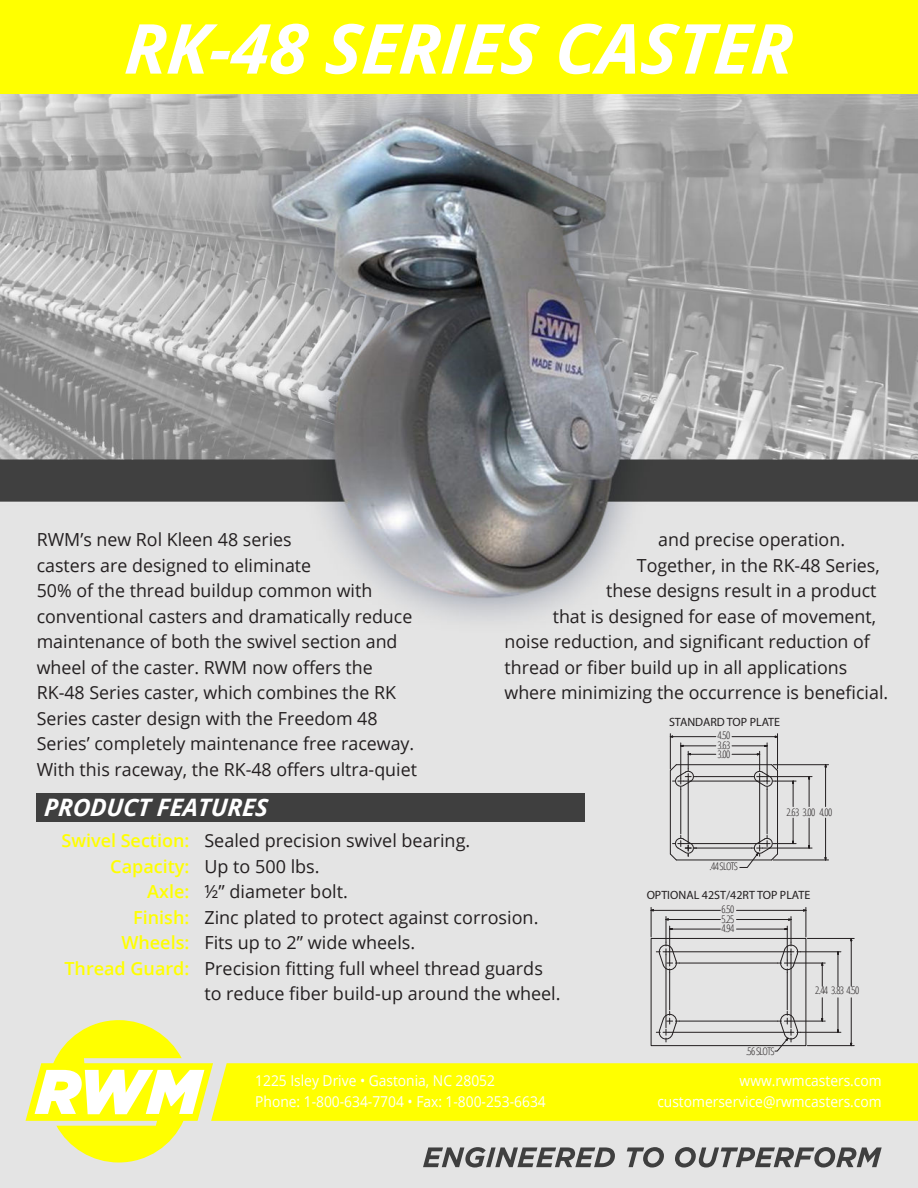
<style>
.page{position:relative;width:918px;height:1188px;background:#fff}
.page>*{position:absolute;margin:0;border:0;box-sizing:border-box;transform-origin:0 0}
.t1{font:italic 700 69px "Open Sans";color:#fff}
.t2{font:italic 700 24px "Open Sans";color:#fff}
.t3{font:18px/25.5px "Open Sans";color:#231f20}
.t4{font:15px/21px "Open Sans";color:#fff;scale:.92 1}
.t5{font:12px "Myriad Pro";color:#231f20}
.t6{font:300 condensed 10.5px/10.1px "Open Sans";letter-spacing:-.06em;color:#231f20}
.s1{font-weight:600;color:#ff0}
</style>
<div class="page">
<img style="left:0;top:94px;width:918px;height:1094px">
<div style="left:0;top:0;width:918px;height:94px;background:#ff0"></div>
<div style="left:36px;top:793px;width:548px;height:29px;background:#3f3f3f"></div>
<hr style="left:676px;top:860px;width:96px;height:1px;background:#231f20">
<hr style="left:676px;top:764px;width:96px;height:1px;background:#231f20">
<hr style="left:670px;top:771px;width:1px;height:83px;background:#231f20">
<hr style="left:777px;top:771px;width:1px;height:83px;background:#231f20">
<svg style="left:670px;top:835px;width:26px;height:26px"></svg>
<hr style="left:684px;top:781px;width:80px;height:1px;background:#231f20">
<hr style="left:684px;top:843px;width:80px;height:1px;background:#231f20">
<svg style="left:808px;top:818px;width:2px;height:30px"></svg>
<svg style="left:808px;top:775px;width:2px;height:32px"></svg>
<hr style="left:696px;top:776px;width:55px;height:1px;background:#231f20">
<hr style="left:763px;top:776px;width:49px;height:1px;background:#231f20">
<hr style="left:696px;top:848px;width:55px;height:1px;background:#231f20">
<hr style="left:763px;top:848px;width:49px;height:1px;background:#231f20">
<hr style="left:759px;top:780px;width:1px;height:64px;background:#231f20">
<hr style="left:688px;top:780px;width:1px;height:64px;background:#231f20">
<svg style="left:732px;top:745px;width:64px;height:62px;background:#cecece"></svg>
<svg style="left:670px;top:745px;width:46px;height:44px;background:#c6c5c5"></svg>
<hr style="left:732px;top:746px;width:33px;height:1px;background:#231f20">
<hr style="left:683px;top:746px;width:33px;height:1px;background:#231f20">
<hr style="left:681px;top:789px;width:1px;height:45px;background:#231f20">
<hr style="left:681px;top:743px;width:1px;height:35px;background:#231f20">
<hr style="left:767px;top:789px;width:1px;height:45px;background:#231f20">
<hr style="left:767px;top:743px;width:1px;height:35px;background:#231f20">
<svg style="left:740px;top:818px;width:56px;height:50px;background:#cbcaca"></svg>
<hr style="left:673px;top:736px;width:43px;height:1px;background:#231f20">
<hr style="left:732px;top:736px;width:43px;height:1px;background:#231f20">
<hr style="left:670px;top:734px;width:1px;height:35px;background:#231f20">
<hr style="left:777px;top:734px;width:1px;height:35px;background:#231f20">
<hr style="left:825px;top:767px;width:1px;height:40px;background:#231f20">
<hr style="left:825px;top:818px;width:1px;height:40px;background:#231f20">
<hr style="left:773px;top:764px;width:56px;height:1px;background:#231f20">
<hr style="left:773px;top:860px;width:56px;height:1px;background:#231f20">
<div style="left:651px;top:938px;width:155px;height:108px;border:1px solid #231f20"></div>
<hr style="left:838px;top:954px;width:1px;height:32px;background:#231f20">
<hr style="left:669px;top:952px;width:119px;height:1px;background:#231f20">
<hr style="left:801px;top:952px;width:40px;height:1px;background:#231f20">
<svg style="left:822px;top:962px;width:1px;height:24px"></svg>
<hr style="left:679px;top:963px;width:99px;height:1px;background:#231f20">
<hr style="left:790px;top:963px;width:35px;height:1px;background:#231f20">
<hr style="left:851px;top:941px;width:1px;height:45px;background:#231f20">
<hr style="left:807px;top:938px;width:47px;height:1px;background:#231f20">
<hr style="left:737px;top:929px;width:48px;height:1px;background:#231f20">
<hr style="left:672px;top:929px;width:48px;height:1px;background:#231f20">
<hr style="left:669px;top:973px;width:1px;height:37px;background:#231f20">
<hr style="left:787px;top:973px;width:1px;height:37px;background:#231f20">
<hr style="left:737px;top:919px;width:52px;height:1px;background:#231f20">
<hr style="left:668px;top:919px;width:52px;height:1px;background:#231f20">
<hr style="left:666px;top:955px;width:1px;height:73px;background:#231f20">
<svg style="left:656px;top:917px;width:23px;height:56px"></svg>
<hr style="left:791px;top:955px;width:1px;height:73px;background:#231f20">
<svg style="left:778px;top:917px;width:23px;height:56px"></svg>
<hr style="left:737px;top:910px;width:67px;height:1px;background:#231f20">
<hr style="left:653px;top:910px;width:67px;height:1px;background:#231f20">
<hr style="left:651px;top:907px;width:1px;height:30px;background:#231f20">
<hr style="left:806px;top:907px;width:1px;height:30px;background:#231f20">
<svg style="left:26px;top:998px;width:892px;height:170px;background:#e8e88f"></svg>
<h1 class="t1" style="left:123px;top:9px;width:674px">RK-48 SERIES CASTER</h1>
<p class="t3" style="left:37px;top:526px;width:382px">RWM’s new Rol Kleen 48 series<br>casters are designed to eliminate<br>50% of the thread buildup common with conventional casters and dramatically reduce maintenance of both the swivel section and wheel of the caster. RWM now offers the RK-48 Series caster, which combines the RK Series caster design with the Freedom 48<br>Series’ completely maintenance free raceway.<br>With this raceway, the RK-48 offers ultra-quiet</p>
<p class="t3" style="left:658px;top:529px;width:188px">and precise operation.</p>
<p class="t3" style="left:637px;top:552px;width:244px">Together, in the RK-48 Series,</p>
<p class="t3" style="left:606px;top:580px;width:272px">these designs result in a product</p>
<p class="t3" style="left:553px;top:603px;width:325px">that is designed for ease of movement,</p>
<p class="t3" style="left:505px;top:629px;width:367px">noise reduction, and significant reduction of</p>
<p class="t3" style="left:505px;top:654px;width:344px">thread or fiber build up in all applications</p>
<p class="t3" style="left:505px;top:680px;width:385px">where minimizing the occurrence is beneficial.</p>
<p class="t6" style="left:717px;top:731px;width:14px">4.50<br>3.63</p>
<p class="t6" style="left:717px;top:749px;width:14px">3.00</p>
<p class="t5" style="left:669px;top:714px;width:113px">STANDARD TOP PLATE</p>
<h2 class="t2" style="left:44px;top:793px;width:225px">PRODUCT FEATURES</h2>
<p class="t3" style="left:61px;top:830px;width:410px"><span class="s1">Swivel Section:</span> Sealed precision swivel bearing.</p>
<p class="t3" style="left:110px;top:855px;width:211px"><span class="s1">Capacity:</span> Up to 500 lbs.</p>
<p class="t3" style="left:147px;top:881px;width:202px"><span class="s1">Axle:</span> ½” diameter bolt.</p>
<p class="t3" style="left:133px;top:906px;width:407px"><span class="s1">Finish:</span> Zinc plated to protect against corrosion.</p>
<p class="t3" style="left:121px;top:932px;width:295px"><span class="s1">Wheels:</span> Fits up to 2” wide wheels.</p>
<p class="t3" style="left:64px;top:955px;width:480px"><span class="s1">Thread Guard:</span> Precision fitting full wheel thread guards</p>
<p class="t3" style="left:204px;top:981px;width:358px">to reduce fiber build-up around the wheel.</p>
<p class="t6" style="left:710px;top:862px;width:30px">.44 SLOTS</p>
<p class="t6" style="left:786px;top:807px;width:47px">2.63 3.00 4.00</p>
<p class="t5" style="left:647px;top:887px;width:165px">OPTIONAL 42ST/42RT TOP PLATE</p>
<p class="t6" style="left:722px;top:904px;width:14px">6.50<br>5.25</p>
<p class="t6" style="left:722px;top:923px;width:14px">4.94</p>
<p class="t6" style="left:746px;top:1046px;width:30px">.56 SLOTS</p>
<p class="t6" style="left:815px;top:986px;width:46px">2.44 3.83 4.50</p>
<p class="t4" style="left:255px;top:1071px;width:317px">1225 Isley Drive ï Gastonia, NC 28052<br>Phone: 1-800-634-7704 • Fax: 1-800-253-6634</p>
<p class="t4" style="left:657px;top:1071px;width:245px;text-align:right">www.rwmcasters.com customerservice@rwmcasters.com</p>
</div>
